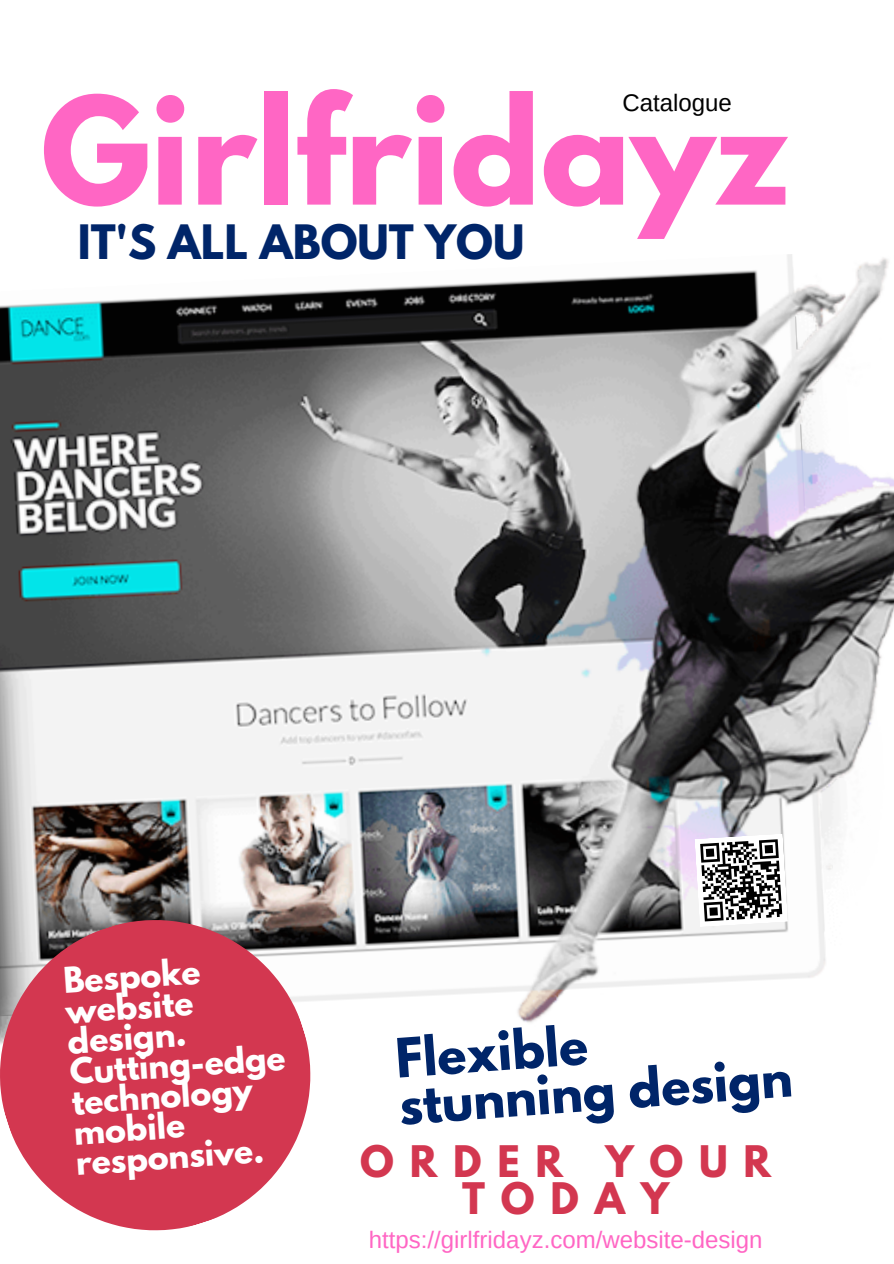
<style>
.page{position:relative;width:894px;height:1264px;background:#fff}
.page>*{position:absolute;margin:0;border:0;box-sizing:border-box;transform-origin:0 0}
.t1{font:700 132px "League Spartan";color:#ff66c4}
.t2{font:700 48px/46.8px "League Spartan";color:#002569}
.t3{font:700 42px "League Spartan";color:#002569}
.t4{font:700 38.55px/37.5px "League Spartan";letter-spacing:.41em;color:#d33750;text-align:center}
.t5{font:700 31.5px/30.5px "League Spartan";color:#fff}
.t6{font:24px "Arimo";color:#ff66c4}
.t7{font:24px "Arimo";color:#000}
</style>
<div class="page">
<img style="left:0;top:254px;width:893px;height:769px">
<svg style="left:0;top:920px;width:310px;height:310px;background:#d2576b"></svg>
<svg style="left:694px;top:833px;width:93px;height:94px"></svg>
<h1 class="t1" style="left:41px;top:86px;width:749px">Girlfridayz</h1>
<h2 class="t7" style="left:622px;top:89px;width:111px">Catalogue</h2>
<p class="t3" style="left:78px;top:221px;width:448px">IT'S ALL ABOUT YOU</p>
<p class="t5" style="left:63px;top:969px;width:217px;rotate:-4deg">Bespoke website design.<br>Cutting-edge technology mobile responsive.</p>
<p class="t2" style="left:394px;top:1040px;width:396px;rotate:-4deg">Flexible stunning design</p>
<h4 class="t4" style="left:360px;top:1147px;width:412px">ORDER YOUR<br>TODAY</h4>
<h3 class="t6" style="left:369px;top:1225px;width:395px">https://girlfridayz.com/website-design</h3>
</div>
